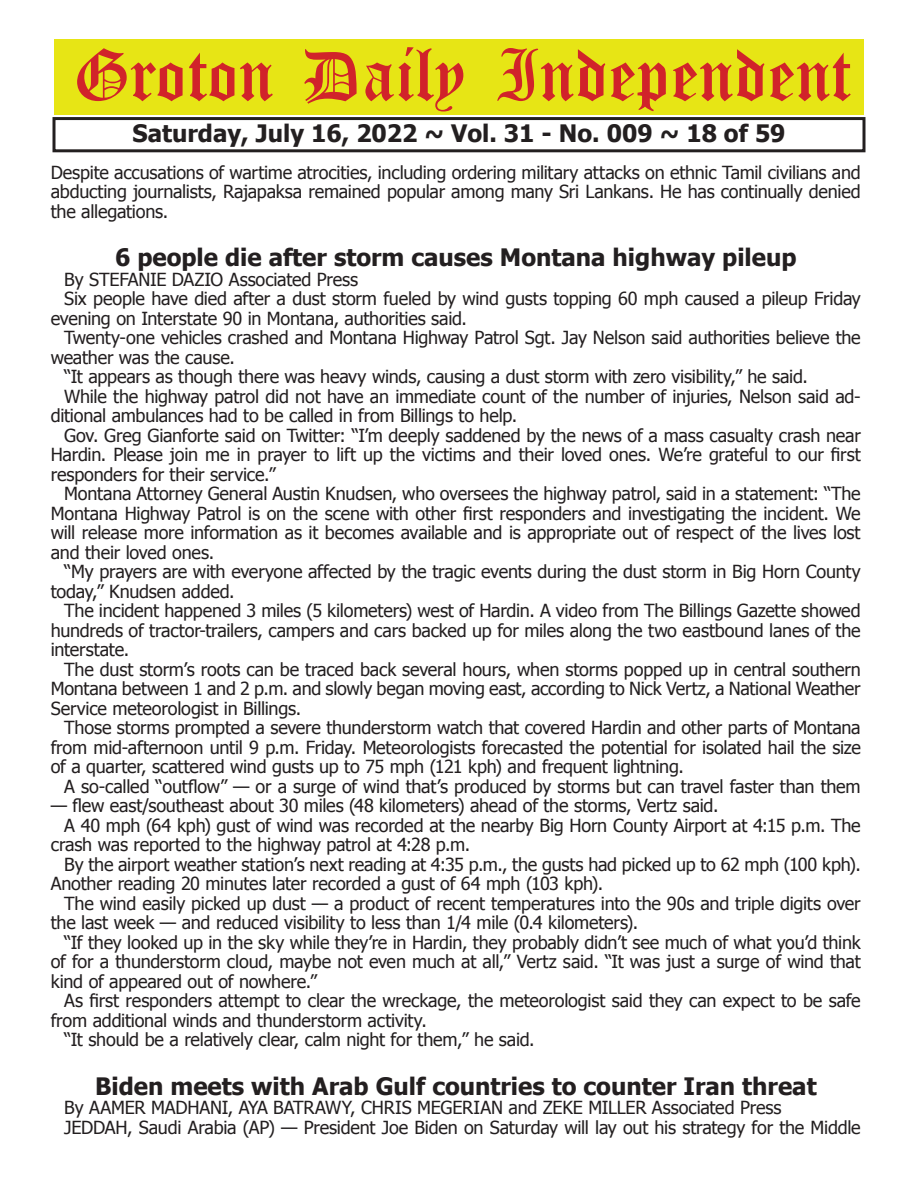
<style>
.page{position:relative;width:918px;height:1188px;background:#fff}
.page>*{position:absolute;margin:0;border:0;box-sizing:border-box;transform-origin:0 0}
.t1{font:54px "Old English Five";color:#d1232a}
.t2{font:700 24px "Tahoma";color:#231f20}
.t3{font:18px/19.5px "Tahoma";letter-spacing:-.01em;color:#231f20;text-align:justify}
</style>
<div class="page">
<div style="left:52px;top:117px;width:814px;height:35px;border:3px solid #231f20"></div>
<div style="left:54px;top:40px;width:810px;height:75px;background:#e7e515"></div>
<h1 class="t1" style="left:73px;top:50px;width:779px">Groton Daily Independent</h1>
<h2 class="t2" style="left:133px;top:116px;width:654px">Saturday, July 16, 2022 ~ Vol. 31 - No. 009 ~ 18 of 59</h2>
<p class="t3" style="left:51px;top:162px;width:812px">Despite accusations of wartime atrocities, including ordering military attacks on ethnic Tamil civilians and abducting journalists, Rajapaksa remained popular among many Sri Lankans. He has continually denied the allegations.</p>
<h2 class="t2" style="left:115px;top:241px;width:683px">6 people die after storm causes Montana highway pileup</h2>
<p class="t3" style="left:64px;top:269px;width:296px">By STEFANIE DAZIO Associated Press</p>
<p class="t3" style="left:64px;top:288px;width:798px">Six people have died after a dust storm fueled by wind gusts topping 60 mph caused a pileup Friday</p>
<p class="t3" style="left:51px;top:308px;width:418px">evening on Interstate 90 in Montana, authorities said.</p>
<p class="t3" style="left:64px;top:327px;width:798px">Twenty-one vehicles crashed and Montana Highway Patrol Sgt. Jay Nelson said authorities believe the</p>
<p class="t3" style="left:51px;top:347px;width:186px">weather was the cause.</p>
<p class="t3" style="left:64px;top:366px;width:745px">“It appears as though there was heavy winds, causing a dust storm with zero visibility,” he said.</p>
<p class="t3" style="left:64px;top:386px;width:798px">While the highway patrol did not have an immediate count of the number of injuries, Nelson said ad-</p>
<p class="t3" style="left:51px;top:405px;width:468px">ditional ambulances had to be called in from Billings to help.</p>
<p class="t3" style="left:64px;top:425px;width:798px">Gov. Greg Gianforte said on Twitter: “I’m deeply saddened by the news of a mass casualty crash near</p>
<p class="t3" style="left:51px;top:444px;width:811px">Hardin. Please join me in prayer to lift up the victims and their loved ones. We’re grateful to our first</p>
<p class="t3" style="left:51px;top:464px;width:226px">responders for their service.”</p>
<p class="t3" style="left:64px;top:483px;width:798px">Montana Attorney General Austin Knudsen, who oversees the highway patrol, said in a statement: “The</p>
<p class="t3" style="left:51px;top:503px;width:811px">Montana Highway Patrol is on the scene with other first responders and investigating the incident. We</p>
<p class="t3" style="left:51px;top:522px;width:811px">will release more information as it becomes available and is appropriate out of respect of the lives lost</p>
<p class="t3" style="left:51px;top:542px;width:165px">and their loved ones.</p>
<p class="t3" style="left:64px;top:561px;width:798px">“My prayers are with everyone affected by the tragic events during the dust storm in Big Horn County</p>
<p class="t3" style="left:51px;top:581px;width:185px">today,” Knudsen added.</p>
<p class="t3" style="left:64px;top:600px;width:798px">The incident happened 3 miles (5 kilometers) west of Hardin. A video from The Billings Gazette showed</p>
<p class="t3" style="left:51px;top:620px;width:811px">hundreds of tractor-trailers, campers and cars backed up for miles along the two eastbound lanes of the</p>
<p class="t3" style="left:51px;top:639px;width:80px">interstate.</p>
<p class="t3" style="left:64px;top:659px;width:798px">The dust storm’s roots can be traced back several hours, when storms popped up in central southern</p>
<p class="t3" style="left:51px;top:678px;width:812px">Montana between 1 and 2 p.m. and slowly began moving east, according to Nick Vertz, a National Weather</p>
<p class="t3" style="left:51px;top:698px;width:252px">Service meteorologist in Billings.</p>
<p class="t3" style="left:64px;top:717px;width:798px">Those storms prompted a severe thunderstorm watch that covered Hardin and other parts of Montana</p>
<p class="t3" style="left:51px;top:737px;width:812px">from mid-afternoon until 9 p.m. Friday. Meteorologists forecasted the potential for isolated hail the size</p>
<p class="t3" style="left:51px;top:756px;width:635px">of a quarter, scattered wind gusts up to 75 mph (121 kph) and frequent lightning.</p>
<p class="t3" style="left:64px;top:776px;width:798px">A so-called “outflow” — or a surge of wind that’s produced by storms but can travel faster than them</p>
<p class="t3" style="left:51px;top:795px;width:669px">— flew east/southeast about 30 miles (48 kilometers) ahead of the storms, Vertz said.</p>
<p class="t3" style="left:64px;top:815px;width:798px">A 40 mph (64 kph) gust of wind was recorded at the nearby Big Horn County Airport at 4:15 p.m. The</p>
<p class="t3" style="left:51px;top:834px;width:421px">crash was reported to the highway patrol at 4:28 p.m.</p>
<p class="t3" style="left:64px;top:854px;width:798px">By the airport weather station’s next reading at 4:35 p.m., the gusts had picked up to 62 mph (100 kph).</p>
<p class="t3" style="left:51px;top:873px;width:554px">Another reading 20 minutes later recorded a gust of 64 mph (103 kph).</p>
<p class="t3" style="left:64px;top:892px;width:798px">The wind easily picked up dust — a product of recent temperatures into the 90s and triple digits over</p>
<p class="t3" style="left:51px;top:912px;width:589px">the last week — and reduced visibility to less than 1/4 mile (0.4 kilometers).</p>
<p class="t3" style="left:64px;top:931px;width:798px">“If they looked up in the sky while they’re in Hardin, they probably didn’t see much of what you’d think</p>
<p class="t3" style="left:51px;top:951px;width:811px">of for a thunderstorm cloud, maybe not even much at all,” Vertz said. “It was just a surge of wind that</p>
<p class="t3" style="left:51px;top:970px;width:268px">kind of appeared out of nowhere.”</p>
<p class="t3" style="left:64px;top:990px;width:798px">As first responders attempt to clear the wreckage, the meteorologist said they can expect to be safe</p>
<p class="t3" style="left:51px;top:1009px;width:378px">from additional winds and thunderstorm activity.</p>
<p class="t3" style="left:64px;top:1029px;width:472px">“It should be a relatively clear, calm night for them,” he said.</p>
<h2 class="t2" style="left:95px;top:1069px;width:723px">Biden meets with Arab Gulf countries to counter Iran threat</h2>
<p class="t3" style="left:64px;top:1097px;width:798px">By AAMER MADHANI, AYA BATRAWY, CHRIS MEGERIAN and ZEKE MILLER Associated Press<br>JEDDAH, Saudi Arabia (AP) — President Joe Biden on Saturday will lay out his strategy for the Middle</p>
</div>
